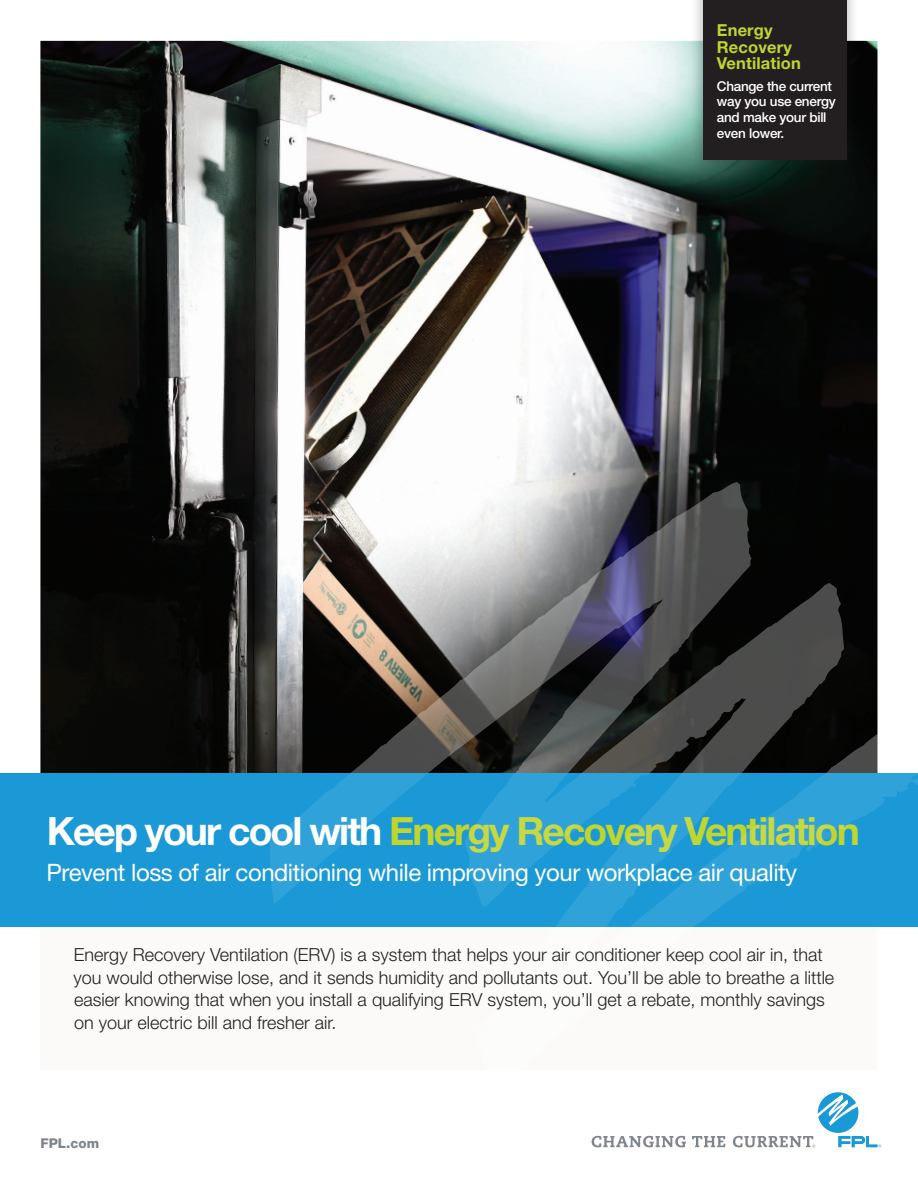
<style>
.page{position:relative;width:918px;height:1188px;background:#fff}
.page>*{position:absolute;margin:0;border:0;box-sizing:border-box;transform-origin:0 0}
.t1{font:700 39px "Helvetica Neue LT Std";letter-spacing:-.05em;color:#c1d52f}
.t2{font:24px "Helvetica Neue LT Std";letter-spacing:-.02em;color:#fff}
.t3{font:300 18px/22.5px "Helvetica Neue LT Std";color:#231f20}
.t4{font:700 16.5px/16.5px "Helvetica Neue LT Std";letter-spacing:.01em;color:#c1d52f}
.t5{font:500 13.5px/15.8px "Helvetica Neue LT Std";letter-spacing:-.02em;color:#fff}
.t6{font:800 13.5px "Helvetica Neue LT Std";color:#7d868d}
.s1{color:#fff}
</style>
<div class="page">
<img style="left:40px;top:41px;width:838px;height:732px">
<svg style="left:270px;top:482px;width:608px;height:291px;background:#585857"></svg>
<div style="left:0;top:773px;width:918px;height:154px;background:#1a99d6"></div>
<svg style="left:270px;top:773px;width:648px;height:154px"></svg>
<svg style="left:592px;top:1136px;width:94px;height:11px"></svg>
<svg style="left:692px;top:1136px;width:33px;height:11px"></svg>
<svg style="left:733px;top:1092px;width:148px;height:55px"></svg>
<div style="left:691px;top:0;width:168px;height:173px;background:#231f20;opacity:.4"></div>
<div style="left:703px;top:0;width:144px;height:160px;background:#231f20"></div>
<p class="t4" style="left:717px;top:22px;width:86px">Energy<br>Recovery<br>Ventilation</p>
<p class="t5" style="left:717px;top:78px;width:121px">Change the current way you use energy and make your bill even lower.</p>
<h1 class="t1" style="left:47px;top:807px;width:815px"><span class="s1">Keep your cool with</span> Energy Recovery Ventilation</h1>
<h2 class="t2" style="left:47px;top:859px;width:752px">Prevent loss of air conditioning while improving your workplace air quality</h2>
<p class="t3" style="left:74px;top:943px;width:762px">Energy Recovery Ventilation (ERV) is a system that helps your air conditioner keep cool air in, that you would otherwise lose, and it sends humidity and pollutants out. You’ll be able to breathe a little easier knowing that when you install a qualifying ERV system, you’ll get a rebate, monthly savings on your electric bill and fresher air.</p>
<p class="t6" style="left:40px;top:1135px;width:60px">FPL.com</p>
</div>
